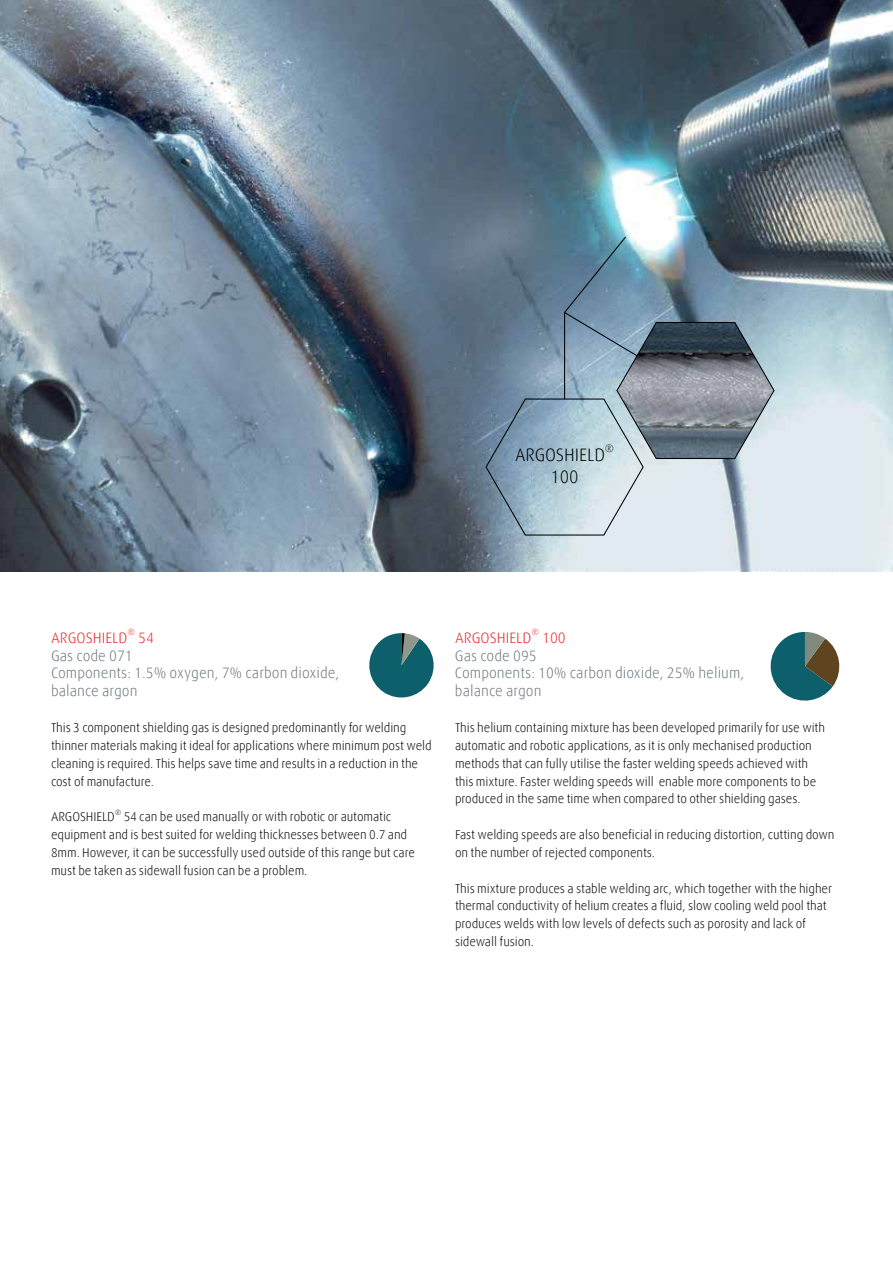
<style>
.page{position:relative;width:893px;height:1263px;background:#fff}
.page>*{position:absolute;margin:0;border:0;box-sizing:border-box;transform-origin:0 0}
.t1{font:18px "Linde Dax Office";letter-spacing:-.01em;color:#000}
.t2{font:15px/17.9px "Linde Dax Office";color:#68737a}
.t3{font:15px "Linde Dax Office";color:#ed1d24}
.t4{font:12.75px/17.9px "Linde Dax Office";letter-spacing:-.01em;color:#000}
.t5{font:10.8px "Linde Dax Office";color:#000}
.t6{font:9px "Linde Dax Office";color:#ed1d24}
.t7{font:7.65px "Linde Dax Office";color:#000}
</style>
<div class="page">
<img style="left:1px;top:0;width:892px;height:571px">
<svg style="left:485px;top:236px;width:290px;height:300px;background:#8b9fae"></svg>
<img style="left:0;top:0;width:1px;height:571px">
<svg style="left:369px;top:633px;width:65px;height:65px"></svg>
<svg style="left:771px;top:632px;width:68px;height:69px"></svg>
<p class="t5" style="left:605px;top:442px;width:11px">®</p>
<h1 class="t1" style="left:515px;top:444px;width:92px">ARGOSHIELD</h1>
<h1 class="t1" style="left:551px;top:465px;width:29px">100</h1>
<p class="t6" style="left:127px;top:626px;width:9px">®</p>
<p class="t3" style="left:51px;top:628px;width:78px">ARGOSHIELD</p>
<p class="t3" style="left:138px;top:628px;width:17px">54</p>
<p class="t2" style="left:51px;top:646px;width:290px">Gas code 071<br>Components: 1.5% oxygen, 7% carbon dioxide, balance argon</p>
<p class="t4" style="left:51px;top:718px;width:382px">This 3 component shielding gas is designed predominantly for welding thinner materials making it ideal for applications where minimum post weld cleaning is required. This helps save time and results in a reduction in the cost of manufacture.</p>
<p class="t4" style="left:51px;top:807px;width:65px">ARGOSHIELD</p>
<p class="t7" style="left:115px;top:807px;width:8px">®</p>
<p class="t4" style="left:51px;top:807px;width:366px;text-indent:73px">54 can be used manually or with robotic or automatic equipment and is best suited for welding thicknesses between 0.7 and 8mm. However, it can be successfully used outside of this range but care must be taken as sidewall fusion can be a problem.</p>
<p class="t6" style="left:531px;top:626px;width:9px">®</p>
<p class="t3" style="left:455px;top:628px;width:78px">ARGOSHIELD</p>
<p class="t3" style="left:542px;top:628px;width:25px">100</p>
<p class="t2" style="left:455px;top:646px;width:291px">Gas code 095<br>Components: 10% carbon dioxide, 25% helium, balance argon</p>
<p class="t4" style="left:455px;top:718px;width:372px">This helium containing mixture has been developed primarily for use with automatic and robotic applications, as it is only mechanised production methods that can fully utilise the faster welding speeds achieved with this mixture. Faster welding speeds will enable more components to be produced in the same time when compared to other shielding gases.</p>
<p class="t4" style="left:455px;top:825px;width:381px">Fast welding speeds are also beneficial in reducing distortion, cutting down on the number of rejected components.</p>
<p class="t4" style="left:455px;top:879px;width:379px">This mixture produces a stable welding arc, which together with the higher thermal conductivity of helium creates a fluid, slow cooling weld pool that produces welds with low levels of defects such as porosity and lack of sidewall fusion.</p>
</div>
